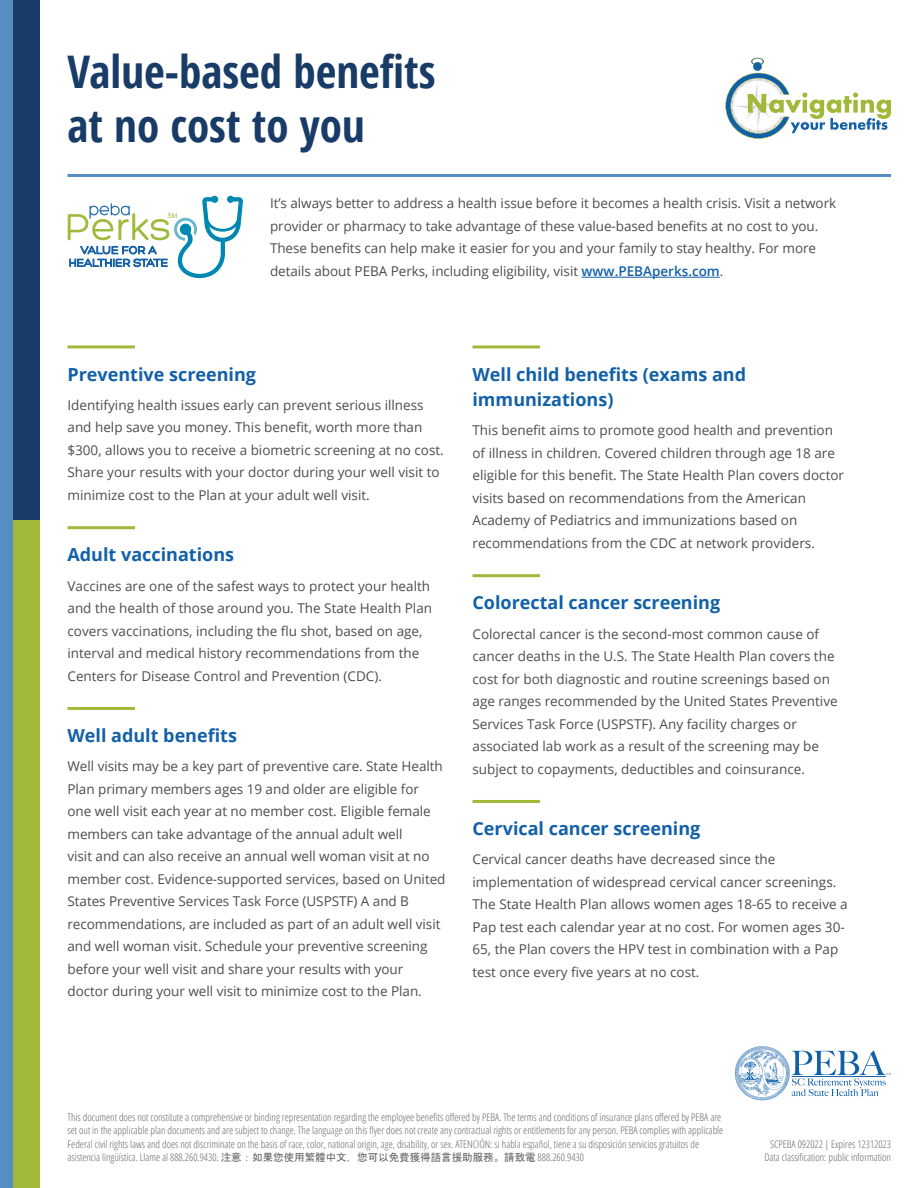
<style>
.page{position:relative;width:918px;height:1188px;background:#fff}
.page>*{position:absolute;margin:0;border:0;box-sizing:border-box;transform-origin:0 0}
.t1{font:700 condensed 45px/54px "Open Sans";color:#183b67}
.t2{font:700 18px/25.5px "Open Sans";color:#1260a8}
.t3{font:13.5px/22.5px "Open Sans";color:#4d4d4f}
.t4{font:300 condensed 10.5px/13.5px "Open Sans";color:#636466}
.s1{font-weight:600;color:#1260a8}
.s2{font-family:"MS Gothic";font-weight:400;font-stretch:normal}
</style>
<div class="page">
<svg style="left:725px;top:58px;width:166px;height:81px"></svg>
<hr style="left:68px;top:174px;width:823px;height:3px;background:#568ec1">
<div style="left:0;top:0;width:14px;height:1188px;background:#568ec1"></div>
<div style="left:14px;top:0;width:26px;height:520px;background:#183b67"></div>
<div style="left:14px;top:520px;width:26px;height:668px;background:#a0b93b"></div>
<svg style="left:735px;top:1046px;width:156px;height:54px"></svg>
<hr style="left:582px;top:277px;width:138px;height:1px;background:#1260a8">
<hr style="left:68px;top:345px;width:67px;height:3px;background:#a0b93b">
<hr style="left:68px;top:526px;width:67px;height:3px;background:#a0b93b">
<hr style="left:68px;top:707px;width:67px;height:3px;background:#a0b93b">
<hr style="left:472px;top:345px;width:68px;height:3px;background:#a0b93b">
<hr style="left:472px;top:574px;width:68px;height:3px;background:#a0b93b">
<hr style="left:472px;top:800px;width:68px;height:3px;background:#a0b93b">
<svg style="left:68px;top:196px;width:175px;height:82px"></svg>
<h1 class="t1" style="left:68px;top:44px;width:370px">Value-based benefits at no cost to you</h1>
<p class="t3" style="left:270px;top:192px;width:568px">It’s always better to address a health issue before it becomes a health crisis. Visit a network provider or pharmacy to take advantage of these value-based benefits at no cost to you.<br>These benefits can help make it easier for you and your family to stay healthy. For more details about PEBA Perks, including eligibility, visit <span class="s1">www.PEBAperks.com</span>.</p>
<h2 class="t2" style="left:68px;top:361px;width:190px">Preventive screening</h2>
<p class="t3" style="left:68px;top:393px;width:378px">Identifying health issues early can prevent serious illness and help save you money. This benefit, worth more than $300, allows you to receive a biometric screening at no cost.<br>Share your results with your doctor during your well visit to minimize cost to the Plan at your adult well visit.</p>
<h2 class="t2" style="left:68px;top:542px;width:168px">Adult vaccinations</h2>
<p class="t3" style="left:68px;top:574px;width:366px">Vaccines are one of the safest ways to protect your health and the health of those around you. The State Health Plan covers vaccinations, including the flu shot, based on age, interval and medical history recommendations from the Centers for Disease Control and Prevention (CDC).</p>
<h2 class="t2" style="left:68px;top:722px;width:171px">Well adult benefits</h2>
<p class="t3" style="left:68px;top:755px;width:380px">Well visits may be a key part of preventive care. State Health Plan primary members ages 19 and older are eligible for one well visit each year at no member cost. Eligible female members can take advantage of the annual adult well<br>visit and can also receive an annual well woman visit at no member cost. Evidence-supported services, based on United States Preventive Services Task Force (USPSTF) A and B recommendations, are included as part of an adult well visit and well woman visit. Schedule your preventive screening before your well visit and share your results with your doctor during your well visit to minimize cost to the Plan.</p>
<h2 class="t2" style="left:472px;top:361px;width:275px">Well child benefits (exams and immunizations)</h2>
<p class="t3" style="left:472px;top:419px;width:373px">This benefit aims to promote good health and prevention of illness in children. Covered children through age 18 are eligible for this benefit. The State Health Plan covers doctor visits based on recommendations from the American Academy of Pediatrics and immunizations based on recommendations from the CDC at network providers.</p>
<h2 class="t2" style="left:472px;top:590px;width:249px">Colorectal cancer screening</h2>
<p class="t3" style="left:472px;top:622px;width:367px">Colorectal cancer is the second-most common cause of cancer deaths in the U.S. The State Health Plan covers the cost for both diagnostic and routine screenings based on age ranges recommended by the United States Preventive Services Task Force (USPSTF). Any facility charges or associated lab work as a result of the screening may be subject to copayments, deductibles and coinsurance.</p>
<h2 class="t2" style="left:472px;top:815px;width:229px">Cervical cancer screening</h2>
<p class="t3" style="left:472px;top:848px;width:377px">Cervical cancer deaths have decreased since the implementation of widespread cervical cancer screenings.<br>The State Health Plan allows women ages 18-65 to receive a Pap test each calendar year at no cost. For women ages 30- 65, the Plan covers the HPV test in combination with a Pap test once every five years at no cost.</p>
<p class="t4" style="left:68px;top:1110px;width:657px">This document does not constitute a comprehensive or binding representation regarding the employee benefits offered by PEBA. The terms and conditions of insurance plans offered by PEBA are set out in the applicable plan documents and are subject to change. The language on this flyer does not create any contractual rights or entitlements for any person. PEBA complies with applicable Federal civil rights laws and does not discriminate on the basis of race, color, national origin, age, disability, or sex. ATENCIÓN: si habla español, tiene a su disposición servicios gratuitos de asistencia lingüística. Llame al 888.260.9430. <span class="s2">注意：如果您使用繁體中文，您可以免費獲得語言援助服務。請致電</span> 888.260.9430</p>
<p class="t4" style="left:764px;top:1137px;width:128px;text-align:center">SCPEBA 092022 | Expires 12312023<br>Data classification: public information</p>
</div>
